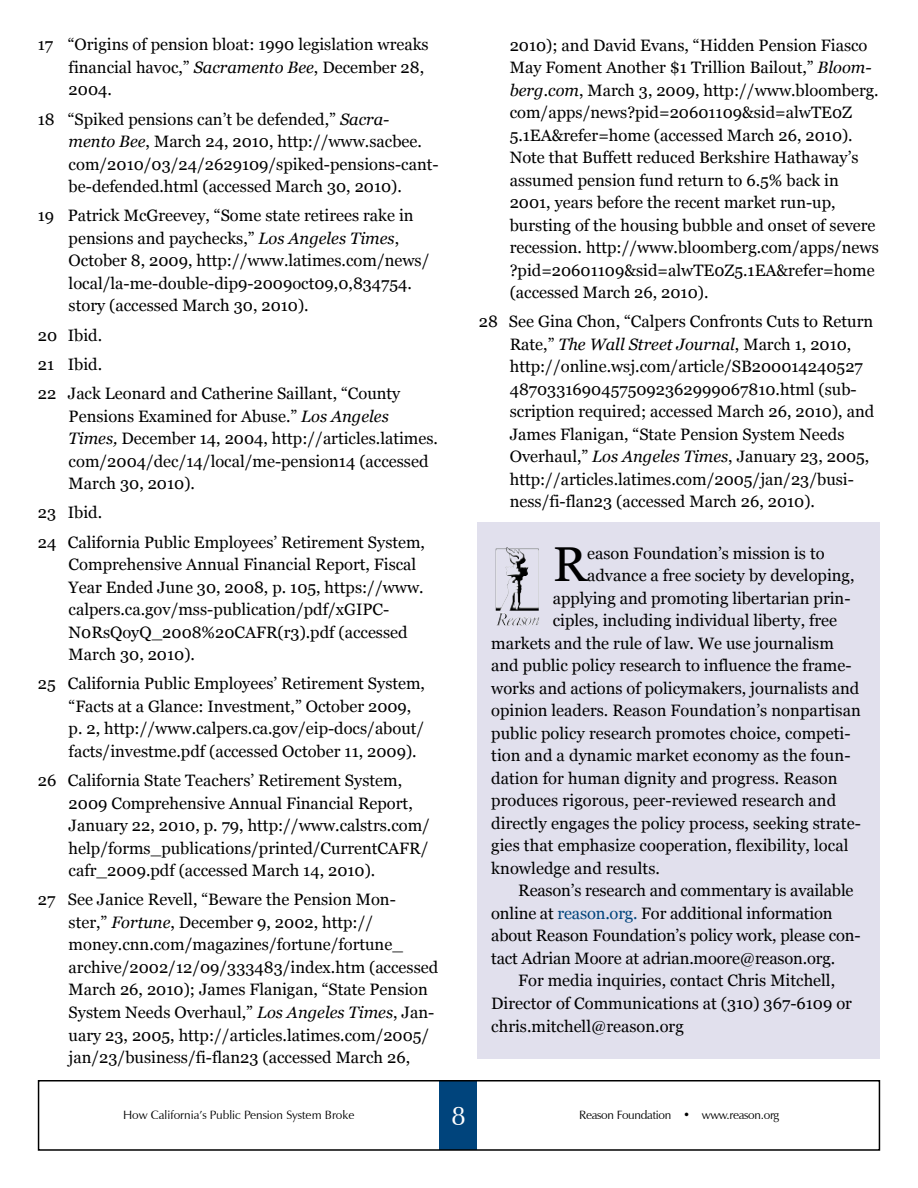
<style>
.page{position:relative;width:918px;height:1188px;background:#fff}
.page>*{position:absolute;margin:0;border:0;box-sizing:border-box;transform-origin:0 0}
.t1{font:48.9px "Georgia";color:#000}
.t2{font:27px "Zapf Humanist 601 BT";color:#fff}
.t3{font:16.5px/22.5px "Georgia";color:#000}
.t4{font:12px "Zapf Humanist 601 BT";color:#000}
.t5{font:12px "Zapf Humanist 601 BT";letter-spacing:-.025em;color:#000}
.s1{font-style:italic}
.s2{color:#00447c}
</style>
<div class="page">
<div style="left:439px;top:1080px;width:38px;height:70px;background:#00447c"></div>
<div style="left:38px;top:1080px;width:842px;height:71px;border:2px solid #000"></div>
<div style="left:477px;top:522px;width:402px;height:536px;background:#e1e0ed"></div>
<img style="left:496px;top:547px;width:13px;height:64px">
<p class="t3" style="left:69px;top:34px;width:362px;text-indent:-31px">17 “Origins of pension bloat: 1990 legislation wreaks financial havoc,” <span class="s1">Sacramento Bee</span>, December 28,<br>2004.</p>
<p class="t3" style="left:69px;top:108px;width:371px;text-indent:-31px">18 “Spiked pensions can’t be defended,” <span class="s1">Sacra&shy;mento Bee</span>, March 24, 2010, http://www.sacbee. com/2010/03/24/2629109/spiked-pensions-cant&shy;be-defended.html (accessed March 30, 2010).</p>
<p class="t3" style="left:69px;top:205px;width:362px;text-indent:-31px">19 Patrick McGreevey, “Some state retirees rake in pensions and paychecks,” <span class="s1">Los Angeles Times</span>, October 8, 2009, http://www.latimes.com/news/ local/la-me-double-dip9-2009oct09,0,834754. story (accessed March 30, 2010).</p>
<p class="t3" style="left:38px;top:321px;width:364px;line-height:29.2px">20 Ibid.<br>21 Ibid.<br>22 Jack Leonard and Catherine Saillant, “County</p>
<p class="t3" style="left:69px;top:405px;width:371px">Pensions Examined for Abuse.” <span class="s1">Los Angeles Times,</span> December 14, 2004, http://articles.latimes. com/2004/dec/14/local/me-pension14 (accessed March 30, 2010).</p>
<p class="t3" style="left:38px;top:498px;width:389px;line-height:29.2px">23 Ibid.<br>24 California Public Employees’ Retirement System,</p>
<p class="t3" style="left:69px;top:554px;width:357px">Comprehensive Annual Financial Report, Fiscal Year Ended June 30, 2008, p. 105, https://www. calpers.ca.gov/mss-publication/pdf/xGIPC-N0RsQoyQ_2008%20CAFR(r3).pdf (accessed March 30, 2010).</p>
<p class="t3" style="left:69px;top:673px;width:358px;text-indent:-31px">25 California Public Employees’ Retirement System, “Facts at a Glance: Investment,” October 2009, p. 2, http://www.calpers.ca.gov/eip-docs/about/ facts/investme.pdf (accessed October 11, 2009).</p>
<p class="t3" style="left:69px;top:770px;width:363px;text-indent:-31px">26 California State Teachers’ Retirement System, 2009 Comprehensive Annual Financial Report, January 22, 2010, p. 79, http://www.calstrs.com/ help/forms_publications/printed/CurrentCAFR/ cafr_2009.pdf (accessed March 14, 2010).</p>
<p class="t3" style="left:69px;top:889px;width:371px;text-indent:-31px">27 See Janice Revell, “Beware the Pension Mon&shy;ster,” <span class="s1">Fortune</span>, December 9, 2002, http:// money.cnn.com/magazines/fortune/fortune_ archive/2002/12/09/333483/index.htm (accessed March 26, 2010); James Flanigan, “State Pension System Needs Overhaul,” <span class="s1">Los Angeles Times</span>, Jan&shy;uary 23, 2005, http://articles.latimes.com/2005/ jan/23/business/fi-flan23 (accessed March 26,</p>
<p class="t3" style="left:510px;top:34px;width:371px">2010); and David Evans, “Hidden Pension Fiasco May Foment Another $1 Trillion Bailout,” <span class="s1">Bloom&shy;berg.com</span>, March 3, 2009, http://www.bloomberg. com/apps/news?pid=20601109&amp;sid=alwTE0Z 5.1EA&amp;refer=home (accessed March 26, 2010).<br>Note that Buffett reduced Berkshire Hathaway’s assumed pension fund return to 6.5% back in 2001, years before the recent market run-up, bursting of the housing bubble and onset of severe recession. http://www.bloomberg.com/apps/news ?pid=20601109&amp;sid=alwTE0Z5.1EA&amp;refer=home (accessed March 26, 2010).</p>
<p class="t3" style="left:510px;top:311px;width:366px;text-indent:-31px">28 See Gina Chon, “Calpers Confronts Cuts to Return Rate,” <span class="s1">The Wall Street Journal</span>, March 1, 2010, http://online.wsj.com/article/SB200014240527<br>48703316904575092362999067810.html (sub&shy;scription required; accessed March 26, 2010), and James Flanigan, “State Pension System Needs Overhaul,” <span class="s1">Los Angeles Times</span>, January 23, 2005, http://articles.latimes.com/2005/jan/23/busi&shy;ness/fi-flan23 (accessed March 26, 2010).</p>
<h1 class="t1" style="left:553px;top:535px;width:36px">R</h1>
<p class="t3" style="left:587px;top:542px;width:239px">eason Foundation’s mission is to</p>
<p class="t3" style="left:587px;top:565px;width:269px">advance a free society by developing,</p>
<p class="t3" style="left:553px;top:587px;width:299px">applying and promoting libertarian prin-</p>
<p class="t3" style="left:553px;top:610px;width:286px">ciples, including individual liberty, free</p>
<p class="t3" style="left:491px;top:632px;width:344px">markets and the rule of law. We use journalism</p>
<p class="t3" style="left:491px;top:655px;width:362px">and public policy research to influence the frame-</p>
<p class="t3" style="left:491px;top:677px;width:370px">works and actions of policymakers, journalists and</p>
<p class="t3" style="left:491px;top:700px;width:371px">opinion leaders. Reason Foundation’s nonpartisan</p>
<p class="t3" style="left:491px;top:722px;width:361px">public policy research promotes choice, competi-</p>
<p class="t3" style="left:491px;top:745px;width:361px">tion and a dynamic market economy as the foun-</p>
<p class="t3" style="left:491px;top:767px;width:348px">dation for human dignity and progress. Reason</p>
<p class="t3" style="left:491px;top:790px;width:346px">produces rigorous, peer-reviewed research and</p>
<p class="t3" style="left:491px;top:812px;width:371px">directly engages the policy process, seeking strate-</p>
<p class="t3" style="left:491px;top:835px;width:359px">gies that emphasize cooperation, flexibility, local</p>
<p class="t3" style="left:491px;top:857px;width:170px">knowledge and results.</p>
<p class="t3" style="left:518px;top:880px;width:337px">Reason’s research and commentary is available</p>
<p class="t3" style="left:491px;top:902px;width:343px">online at <span class="s2">reason.org.</span> For additional information</p>
<p class="t3" style="left:491px;top:925px;width:371px">about Reason Foundation’s policy work, please con-</p>
<p class="t3" style="left:491px;top:947px;width:345px">tact Adrian Moore at adrian.moore@reason.org.</p>
<p class="t3" style="left:518px;top:970px;width:318px">For media inquiries, contact Chris Mitchell,</p>
<p class="t3" style="left:491px;top:992px;width:362px">Director of Communications at (310) 367-6109 or</p>
<p class="t3" style="left:491px;top:1015px;width:194px">chris.mitchell@reason.org</p>
<p class="t4" style="left:123px;top:1107px;width:233px">How California’s Public Pension System Broke</p>
<h2 class="t2" style="left:451px;top:1099px;width:16px">8</h2>
<p class="t5" style="left:579px;top:1107px;width:201px">Reason Foundation • www.reason.org</p>
</div>
